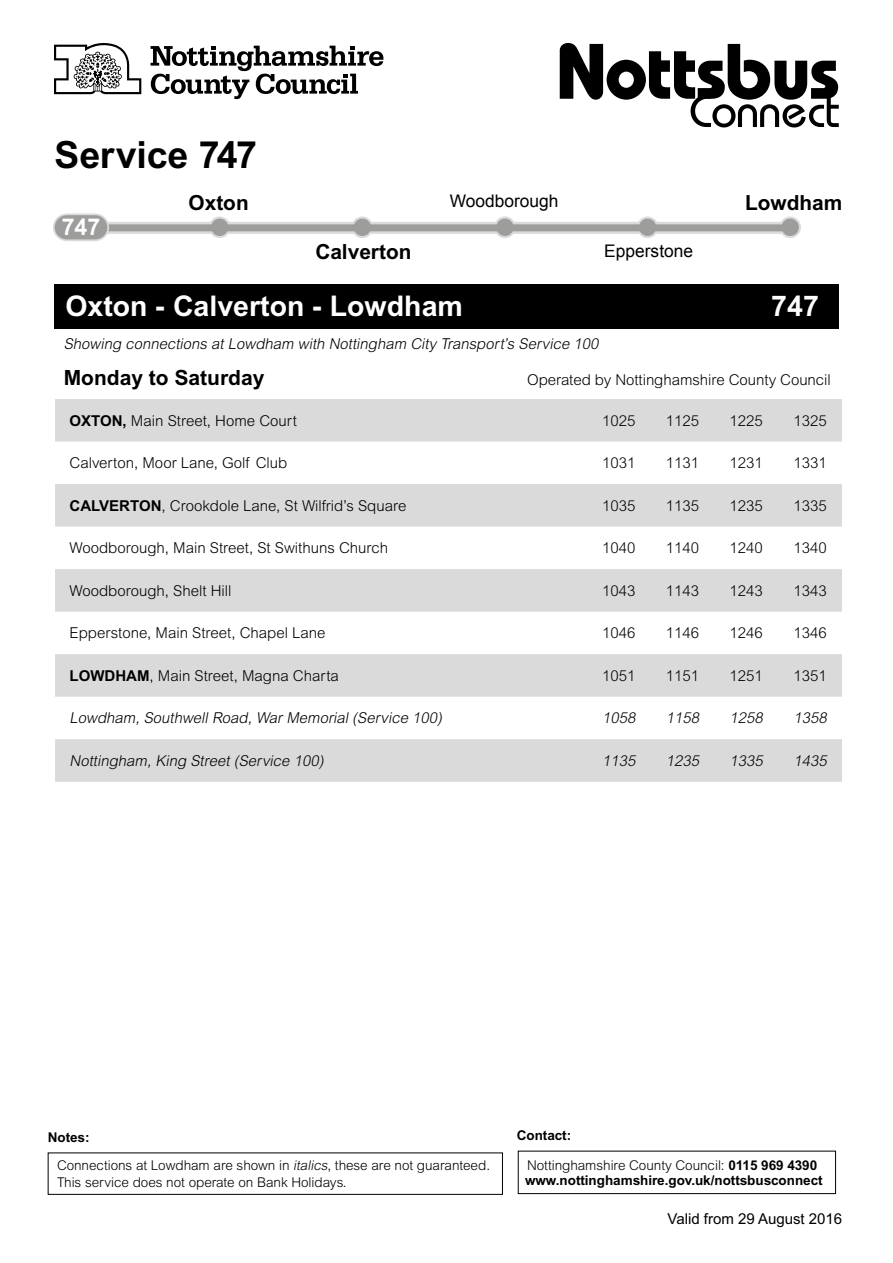
<style>
.page{position:relative;width:893px;height:1263px;background:#fff}
.page>*{position:absolute;margin:0;border:0;box-sizing:border-box;transform-origin:0 0}
.t1{font:700 37.5px "Arial MT Std";letter-spacing:-.005em;color:#000}
.t2{font:700 28.5px "Arial MT Std";color:#fff}
.t3{font:700 23.1px "Arial MT Std";color:#fff}
.t4{font:700 21px "Arial MT Std";color:#000}
.t5{font:700 20.85px "Arial MT Std";color:#000}
.t6{font:17.4px "Arial";color:#000}
.t7{font:300 15px "Arial MT Std";color:#000}
.t8{font:italic 300 15px "Arial MT Std";color:#000}
.t9{font:15px "Arial MT Std";color:#000}
.t10{font:300 13.5px/16.2px "Arial MT Std";letter-spacing:-.005em;color:#000}
.t11{font:700 13.5px/15px "Arial MT Std";letter-spacing:-.005em;color:#000}
.s1{font-weight:700}
.s2{font-style:italic}
.s3{font-weight:300}
</style>
<div class="page">
<svg style="left:108px;top:222px;width:673px;height:12px;background:#d6d6d6"></svg>
<svg style="left:638px;top:218px;width:19px;height:19px"></svg>
<div style="left:637px;top:216px;width:21px;height:22px;border:2px solid #dadada;border-radius:50%"></div>
<svg style="left:353px;top:218px;width:19px;height:19px"></svg>
<div style="left:352px;top:216px;width:21px;height:22px;border:2px solid #dadada;border-radius:50%"></div>
<svg style="left:210px;top:218px;width:19px;height:19px"></svg>
<div style="left:209px;top:216px;width:22px;height:22px;border:2px solid #dadada;border-radius:50%"></div>
<svg style="left:495px;top:218px;width:20px;height:19px"></svg>
<div style="left:494px;top:216px;width:22px;height:22px;border:2px solid #dadada;border-radius:50%"></div>
<svg style="left:780px;top:218px;width:20px;height:19px"></svg>
<div style="left:779px;top:216px;width:22px;height:22px;border:2px solid #dadada;border-radius:50%"></div>
<div style="left:81px;top:224px;width:715px;height:7px;background:#9d9d9c"></div>
<div style="left:54px;top:214px;width:54px;height:26px;background:#9d9d9c;border-radius:13px"></div>
<div style="left:53px;top:213px;width:56px;height:28px;border:2px solid #dadada;border-radius:13px"></div>
<div style="left:54px;top:284px;width:785px;height:45px;background:#000"></div>
<svg style="left:55px;top:399px;width:787px;height:383px;fill:#dadada"></svg>
<div style="left:518px;top:1151px;width:318px;height:43px;border:1px solid #000"></div>
<div style="left:48px;top:1152px;width:455px;height:43px;border:1px solid #000"></div>
<svg style="left:54px;top:43px;width:87px;height:51px"></svg>
<svg style="left:151px;top:46px;width:232px;height:53px"></svg>
<svg style="left:560px;top:43px;width:279px;height:84px"></svg>
<h1 class="t1" style="left:54px;top:132px;width:204px">Service 747</h1>
<h3 class="t3" style="left:62px;top:214px;width:40px">747</h3>
<p class="t6" style="left:450px;top:189px;width:110px">Woodborough</p>
<h3 class="t5" style="left:189px;top:190px;width:62px">Oxton</h3>
<h3 class="t5" style="left:745px;top:190px;width:99px">Lowdham</h3>
<h3 class="t5" style="left:315px;top:239px;width:98px">Calverton</h3>
<p class="t6" style="left:604px;top:240px;width:90px">Epperstone</p>
<h2 class="t2" style="left:65px;top:289px;width:399px">Oxton - Calverton - Lowdham</h2>
<h2 class="t2" style="left:771px;top:289px;width:49px">747</h2>
<p class="t8" style="left:64px;top:335px;width:539px">Showing connections at Lowdham with Nottingham City Transport’s Service 100</p>
<h3 class="t4" style="left:64px;top:365px;width:202px">Monday to Saturday</h3>
<p class="t7" style="left:527px;top:371px;width:305px">Operated by Nottinghamshire County Council</p>
<p class="t7" style="left:70px;top:412px;width:229px"><span class="s1">OXTON,</span> Main Street, Home Court</p>
<p class="t7" style="left:602px;top:412px;width:35px">1025</p>
<p class="t7" style="left:666px;top:412px;width:35px">1125</p>
<p class="t7" style="left:730px;top:412px;width:35px">1225</p>
<p class="t7" style="left:793px;top:412px;width:35px">1325</p>
<p class="t7" style="left:70px;top:454px;width:219px">Calverton, Moor Lane, Golf Club</p>
<p class="t7" style="left:602px;top:454px;width:35px">1031</p>
<p class="t7" style="left:666px;top:454px;width:35px">1131</p>
<p class="t7" style="left:730px;top:454px;width:35px">1231</p>
<p class="t7" style="left:793px;top:454px;width:35px">1331</p>
<p class="t7" style="left:70px;top:497px;width:338px"><span class="s1">CALVERTON</span>, Crookdole Lane, St Wilfrid’s Square</p>
<p class="t7" style="left:602px;top:497px;width:35px">1035</p>
<p class="t7" style="left:666px;top:497px;width:35px">1135</p>
<p class="t7" style="left:730px;top:497px;width:35px">1235</p>
<p class="t7" style="left:793px;top:497px;width:35px">1335</p>
<p class="t7" style="left:70px;top:539px;width:320px">Woodborough, Main Street, St Swithuns Church</p>
<p class="t7" style="left:602px;top:539px;width:35px">1040</p>
<p class="t7" style="left:666px;top:539px;width:35px">1140</p>
<p class="t7" style="left:730px;top:539px;width:35px">1240</p>
<p class="t7" style="left:793px;top:539px;width:35px">1340</p>
<p class="t7" style="left:70px;top:582px;width:163px">Woodborough, Shelt Hill</p>
<p class="t7" style="left:602px;top:582px;width:35px">1043</p>
<p class="t7" style="left:666px;top:582px;width:35px">1143</p>
<p class="t7" style="left:730px;top:582px;width:35px">1243</p>
<p class="t7" style="left:793px;top:582px;width:35px">1343</p>
<p class="t7" style="left:70px;top:625px;width:258px">Epperstone, Main Street, Chapel Lane</p>
<p class="t7" style="left:602px;top:625px;width:35px">1046</p>
<p class="t7" style="left:666px;top:625px;width:35px">1146</p>
<p class="t7" style="left:730px;top:625px;width:35px">1246</p>
<p class="t7" style="left:793px;top:625px;width:35px">1346</p>
<p class="t7" style="left:70px;top:667px;width:271px"><span class="s1">LOWDHAM</span>, Main Street, Magna Charta</p>
<p class="t7" style="left:602px;top:667px;width:35px">1051</p>
<p class="t7" style="left:666px;top:667px;width:35px">1151</p>
<p class="t7" style="left:730px;top:667px;width:35px">1251</p>
<p class="t7" style="left:793px;top:667px;width:35px">1351</p>
<p class="t8" style="left:70px;top:710px;width:377px">Lowdham, Southwell Road, War Memorial (Service 100)</p>
<p class="t8" style="left:602px;top:710px;width:38px">1058</p>
<p class="t8" style="left:666px;top:710px;width:38px">1158</p>
<p class="t8" style="left:730px;top:710px;width:38px">1258</p>
<p class="t8" style="left:793px;top:710px;width:38px">1358</p>
<p class="t8" style="left:70px;top:752px;width:259px">Nottingham, King Street (Service 100)</p>
<p class="t8" style="left:602px;top:752px;width:38px">1135</p>
<p class="t8" style="left:666px;top:752px;width:38px">1235</p>
<p class="t8" style="left:730px;top:752px;width:38px">1335</p>
<p class="t8" style="left:793px;top:752px;width:38px">1435</p>
<p class="t11" style="left:48px;top:1130px;width:43px">Notes:</p>
<p class="t11" style="left:517px;top:1127px;width:56px">Contact:</p>
<p class="t10" style="left:57px;top:1157px;width:435px">Connections at Lowdham are shown in <span class="s2">italics</span>, these are not guaranteed.<br>This service does not operate on Bank Holidays.</p>
<p class="t11" style="left:525px;top:1157px;width:299px"><span class="s3">Nottinghamshire County Council:</span> 0115 969 4390 www.nottinghamshire.gov.uk/nottsbusconnect</p>
<p class="t9" style="left:667px;top:1210px;width:176px">Valid from 29 August 2016</p>
</div>
